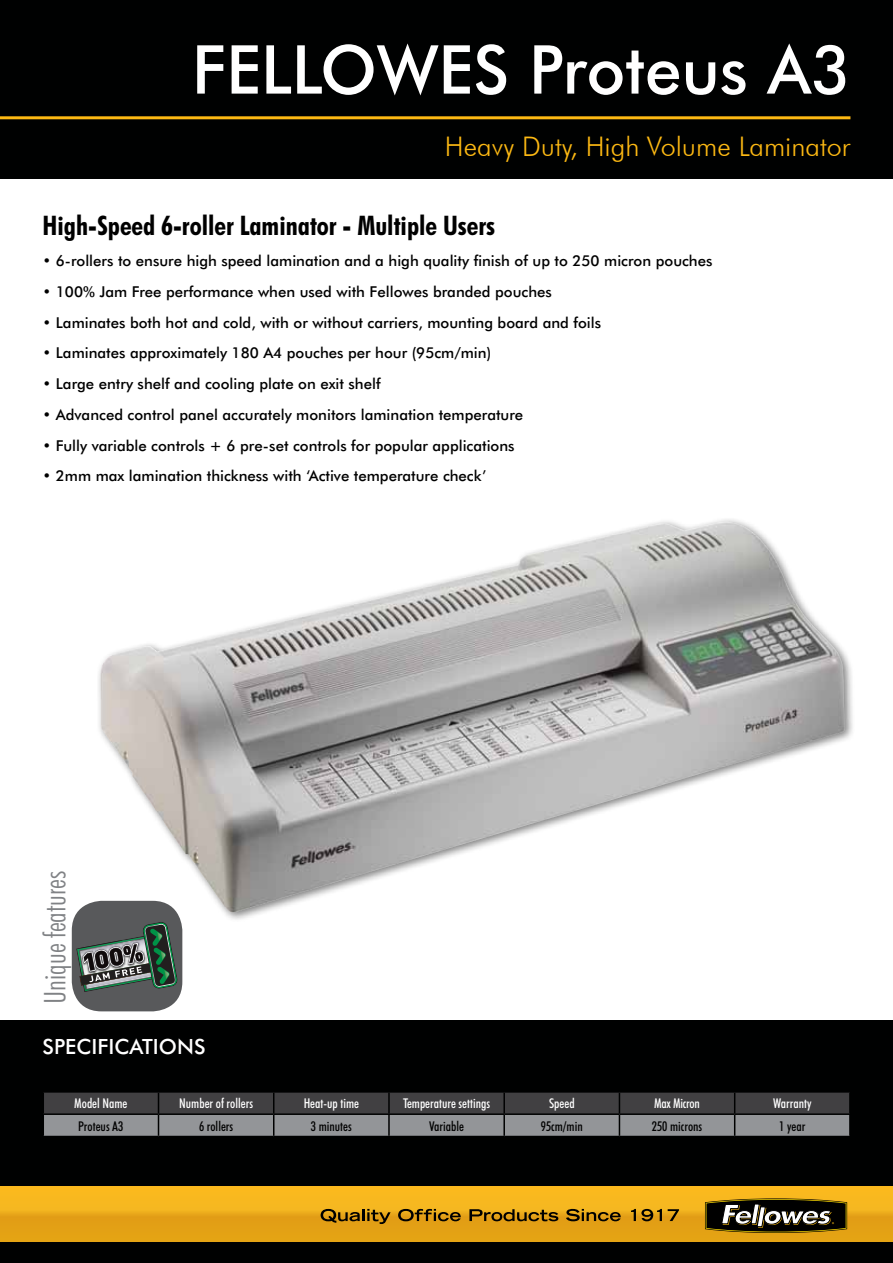
<style>
.page{position:relative;width:893px;height:1263px;background:#fff}
.page>*{position:absolute;margin:0;border:0;box-sizing:border-box;transform-origin:0 0}
.t1{font:500 67.5px "Futura BT";color:#fff}
.t2{font:300 condensed 30px "Futura BT";color:#808285}
.t3{font:700 condensed 27px "Futura BT";color:#000}
.t4{font:300 27px "Futura BT";color:#fdb913}
.t5{font:500 21px "Futura BT";color:#fff}
.t6{font:500 15px "Futura BT";color:#000}
.t7{font:500 condensed 13.5px "Futura BT";color:#fff}
.t8{font:500 condensed 13.5px "Futura BT";color:#000}
</style>
<div class="page">
<div style="left:0;top:0;width:893px;height:179px;background:#000101"></div>
<div style="left:0;top:1020px;width:893px;height:243px;background:#000101"></div>
<hr style="left:0;top:116px;width:850px;height:3px;background:#fdb913">
<img style="left:100px;top:522px;width:745px;height:390px">
<svg style="left:43px;top:1092px;width:807px;height:44px;background:#626365"></svg>
<hr style="left:849px;top:1115px;width:2px;height:21px;background:#000101">
<div style="left:72px;top:901px;width:110px;height:110px;background:#58595b;border-radius:30px"></div>
<div style="left:0;top:1186px;width:893px;height:56px;background:linear-gradient(to bottom,#fdbd22,#dd9b13)"></div>
<svg style="left:703px;top:1197px;width:146px;height:37px"></svg>
<svg style="left:321px;top:1209px;width:70px;height:15px"></svg>
<svg style="left:398px;top:1209px;width:63px;height:12px"></svg>
<svg style="left:469px;top:1209px;width:89px;height:12px"></svg>
<svg style="left:566px;top:1209px;width:55px;height:12px"></svg>
<svg style="left:631px;top:1209px;width:31px;height:12px"></svg>
<svg style="left:668px;top:1209px;width:11px;height:12px"></svg>
<svg style="left:76px;top:922px;width:102px;height:70px"></svg>
<h1 class="t1" style="left:192px;top:29px;width:660px">FELLOWES Proteus A3</h1>
<h3 class="t4" style="left:445px;top:130px;width:407px">Heavy Duty, High Volume Laminator</h3>
<h3 class="t3" style="left:43px;top:209px;width:454px">High-Speed 6-roller Laminator - Multiple Users</h3>
<p class="t6" style="left:43px;top:252px;width:671px">• 6-rollers to ensure high speed lamination and a high quality finish of up to 250 micron pouches</p>
<p class="t6" style="left:43px;top:282px;width:511px">• 100% Jam Free performance when used with Fellowes branded pouches</p>
<p class="t6" style="left:43px;top:313px;width:560px">• Laminates both hot and cold, with or without carriers, mounting board and foils</p>
<p class="t6" style="left:43px;top:344px;width:450px">• Laminates approximately 180 A4 pouches per hour (95cm/min)</p>
<p class="t6" style="left:43px;top:375px;width:340px">• Large entry shelf and cooling plate on exit shelf</p>
<p class="t6" style="left:43px;top:405px;width:482px">• Advanced control panel accurately monitors lamination temperature</p>
<p class="t6" style="left:43px;top:436px;width:474px">• Fully variable controls + 6 pre-set controls for popular applications</p>
<p class="t6" style="left:43px;top:467px;width:446px">• 2mm max lamination thickness with ‘Active temperature check’</p>
<h2 class="t2" style="left:37px;top:1004px;width:134px;rotate:-90deg">Unique features</h2>
<h3 class="t5" style="left:43px;top:1033px;width:165px">SPECIFICATIONS</h3>
<p class="t7" style="left:74px;top:1095px;width:55px">Model Name</p>
<p class="t7" style="left:179px;top:1095px;width:75px">Number of rollers</p>
<p class="t7" style="left:304px;top:1095px;width:57px">Heat-up time</p>
<p class="t7" style="left:403px;top:1095px;width:89px">Temperature settings</p>
<p class="t7" style="left:549px;top:1095px;width:27px">Speed</p>
<p class="t7" style="left:654px;top:1095px;width:47px">Max Micron</p>
<p class="t7" style="left:773px;top:1095px;width:40px">Warranty</p>
<p class="t8" style="left:78px;top:1117px;width:47px">Proteus A3</p>
<p class="t8" style="left:199px;top:1117px;width:36px">6 rollers</p>
<p class="t8" style="left:311px;top:1117px;width:42px">3 minutes</p>
<p class="t8" style="left:429px;top:1117px;width:36px">Variable</p>
<p class="t8" style="left:541px;top:1117px;width:43px">95cm/min</p>
<p class="t8" style="left:652px;top:1117px;width:52px">250 microns</p>
<p class="t8" style="left:779px;top:1117px;width:28px">1 year</p>
</div>
